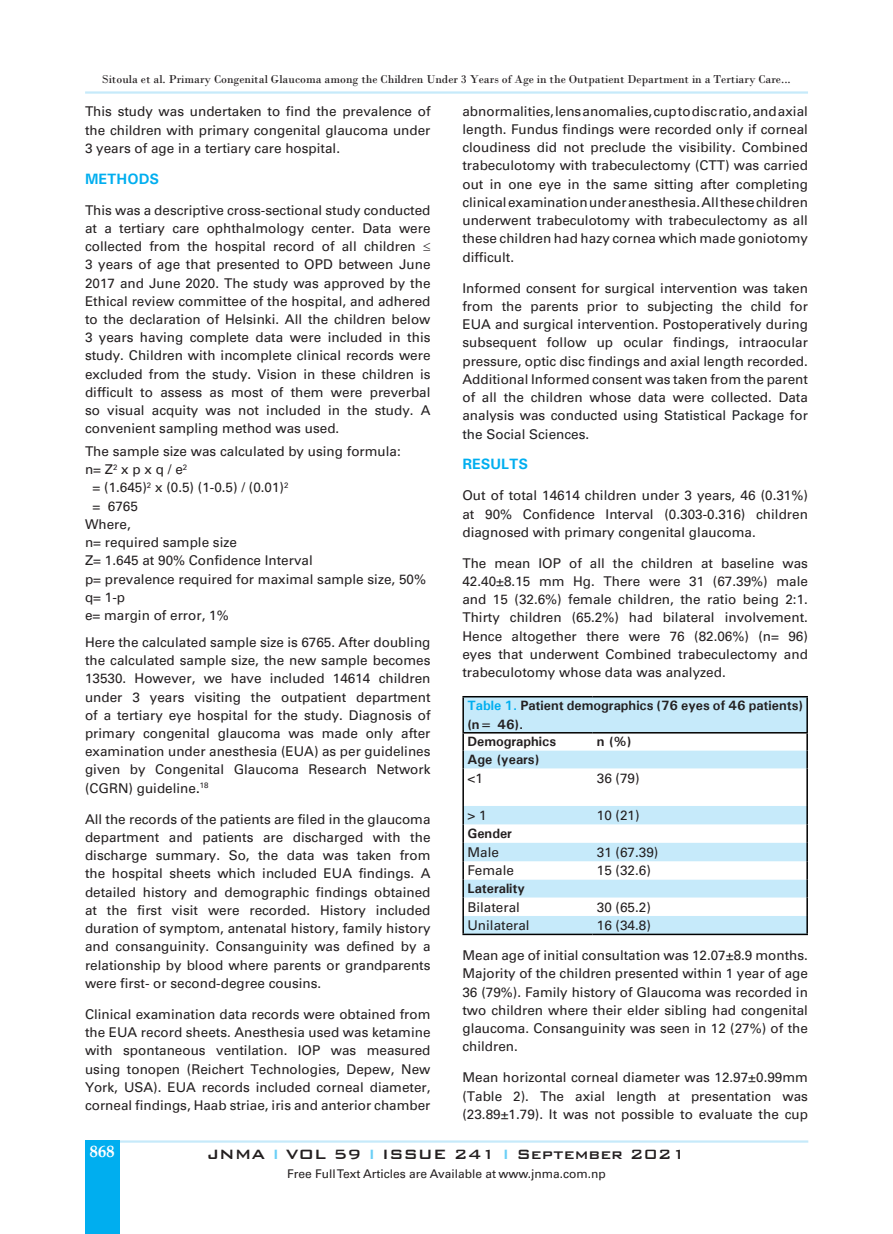
<style>
.page{position:relative;width:893px;height:1234px;background:#fff}
.page>*{position:absolute;margin:0;border:0;box-sizing:border-box;transform-origin:0 0}
.t1{font:500 18px "Bank Gothic BT";color:#231f20}
.t2{font:700 16.5px "Book Antiqua";color:#fff}
.Introduction{font:700 15px "Univers";color:#00aeef}
.Introduction-2{font:500 13.5px/18.3px "Univers";color:#231f20;text-align:justify}
.Introduction-3{font:700 13.5px/18.1px "Univers";color:#231f20}
.Introduction-4{font:12px "Bodoni";color:#231f20}
.t3{font:500 12px "Univers";color:#231f20}
.s1{color:#000}
.s2{color:#202124}
.s3{color:#00aeef}
.s4{color:#6bcff6}
</style>
<div class="page">
<hr style="left:85px;top:91px;width:723px;height:3px;background:#c6eafa">
<hr style="left:85px;top:1140px;width:723px;height:2px;background:#c6eafa">
<div style="left:85px;top:1140px;width:35px;height:93px;background:#00aeef"></div>
<svg style="left:464px;top:697px;width:342px;height:236px;fill:#c6eafa"></svg>
<hr style="left:462px;top:695px;width:131px;height:2px;background:#000">
<hr style="left:462px;top:697px;width:2px;height:34px;background:#000">
<hr style="left:593px;top:695px;width:215px;height:2px;background:#000">
<hr style="left:806px;top:697px;width:2px;height:34px;background:#000">
<hr style="left:462px;top:731px;width:131px;height:2px;background:#000">
<hr style="left:593px;top:731px;width:215px;height:2px;background:#000">
<svg style="left:462px;top:733px;width:2px;height:35px"></svg>
<svg style="left:806px;top:733px;width:2px;height:35px"></svg>
<hr style="left:462px;top:768px;width:2px;height:37px;background:#000">
<hr style="left:806px;top:768px;width:2px;height:37px;background:#000">
<svg style="left:462px;top:805px;width:2px;height:128px"></svg>
<svg style="left:806px;top:805px;width:2px;height:128px"></svg>
<hr style="left:462px;top:933px;width:131px;height:1px;background:#000">
<hr style="left:593px;top:933px;width:215px;height:1px;background:#000">
<p class="Introduction-4" style="left:102px;top:72px;width:690px">Sitoula et al. Primary Congenital Glaucoma among the Children Under 3 Years of Age in the Outpatient Department in a Tertiary Care...</p>
<p class="Introduction-2" style="left:85px;top:102px;width:347px">This study was undertaken to find the prevalence of the children with primary congenital glaucoma under 3 years of age in a tertiary care hospital.</p>
<p class="Introduction" style="left:85px;top:169px;width:76px">METHODS</p>
<p class="Introduction-2" style="left:85px;top:201px;width:347px">This was a descriptive cross-sectional study conducted at a tertiary care ophthalmology center. Data were collected from the hospital record of all children ≤ 3 years of age that presented to OPD between June 2017 and June 2020. The study was approved by the Ethical review committee of the hospital, and adhered to the declaration of Helsinki. All the children below 3 years having complete data were included in this study. Children with incomplete clinical records were excluded from the study. Vision in these children is difficult to assess as most of them were preverbal so visual acquity was not included in the study. A convenient sampling method was used.</p>
<p class="Introduction-2" style="left:85px;top:442px;width:317px">The sample size was calculated by using formula:</p>
<p class="Introduction-2" style="left:85px;top:460px;width:104px">n= Z<sup>2</sup> x p x q / e<sup>2</sup></p>
<p class="Introduction-2" style="left:93px;top:478px;width:197px">= (1.645)<sup>2</sup> x (0.5) (1-0.5) / (0.01)<sup>2</sup></p>
<p class="Introduction-2" style="left:93px;top:496px;width:47px">= 6765</p>
<p class="Introduction-2" style="left:85px;top:515px;width:47px">Where,</p>
<p class="Introduction-2" style="left:85px;top:533px;width:153px">n= required sample size</p>
<p class="Introduction-2" style="left:85px;top:551px;width:229px">Z= 1.645 at 90% Confidence Interval</p>
<p class="Introduction-2" style="left:85px;top:569px;width:342px">p= prevalence required for maximal sample size, 50%</p>
<p class="Introduction-2" style="left:85px;top:587px;width:42px">q= 1-p</p>
<p class="Introduction-2" style="left:85px;top:606px;width:145px">e= margin of error, 1%</p>
<p class="Introduction-2" style="left:85px;top:632px;width:347px">Here the calculated sample size is 6765. After doubling the calculated sample size, the new sample becomes 13530. However, we have included 14614 children under 3 years visiting the outpatient department of a tertiary eye hospital for the study. Diagnosis of primary congenital glaucoma was made only after examination under anesthesia (EUA) as per guidelines given by Congenital Glaucoma Research Network (CGRN) guideline<span class="s1">.</span><sup>18</sup></p>
<p class="Introduction-2" style="left:85px;top:809px;width:347px">All the records of the patients are filed in the glaucoma department and patients are discharged with the discharge summary. So, the data was taken from the hospital sheets which included EUA findings. A detailed history and demographic findings obtained at the first visit were recorded. History included duration of symptom, antenatal history, family history and consanguinity. Consanguinity was defined by a relationship by blood where parents or grandparents were first- or second-degree cousins.</p>
<p class="Introduction-2" style="left:85px;top:1004px;width:347px">Clinical examination data records were obtained from the EUA record sheets. Anesthesia used was ketamine with spontaneous ventilation. IOP was measured using tonopen (Reichert Technologies, Depew, New York, USA). EUA records included corneal diameter, corneal findings, Haab striae, iris and anterior chamber</p>
<p class="Introduction-2" style="left:462px;top:102px;width:347px">abnormalities, lens anomalies, cup to disc ratio, and axial length. Fundus findings were recorded only if corneal cloudiness did not preclude the visibility. Combined trabeculotomy with trabeculectomy (CTT) was carried out in one eye in the same sitting after completing clinical examination under anesthesia. All these children underwent trabeculotomy with trabeculectomy as all these children had hazy cornea which made goniotomy difficult.</p>
<p class="Introduction-2" style="left:462px;top:278px;width:347px">Informed consent for surgical intervention was taken from the parents prior to subjecting the child for EUA and surgical intervention. Postoperatively during subsequent follow up ocular findings, intraocular pressure, optic disc findings and axial length recorded.<br>Additional Informed consent was taken from the parent of all the children whose data were collected. Data analysis was conducted using <span class="s2">Statistical Package for the Social Sciences.</span></p>
<p class="Introduction" style="left:462px;top:454px;width:67px">RESULTS</p>
<p class="Introduction-2" style="left:462px;top:486px;width:347px">Out of total 14614 children under 3 years, 46 (0.31%) at 90% Confidence Interval (0.303-0.316) children diagnosed with primary congenital glaucoma.</p>
<p class="Introduction-2" style="left:462px;top:553px;width:347px">The mean IOP of all the children at baseline was 42.40±8.15 mm Hg. There were 31 (67.39%) male and 15 (32.6%) female children, the ratio being 2:1.<br>Thirty children (65.2%) had bilateral involvement.<br>Hence altogether there were 76 (82.06%) (n= 96) eyes that underwent Combined trabeculectomy and trabeculotomy whose data was analyzed.</p>
<p class="Introduction-3" style="left:467px;top:696px;width:337px"><span class="s3">Table 1.</span> Patient demographics (76 eyes of 46 patients) (n= 46).</p>
<p class="Introduction-3" style="left:467px;top:732px;width:90px">Demographics</p>
<p class="Introduction-3" style="left:597px;top:732px;width:36px">n (%)</p>
<p class="Introduction-3" style="left:467px;top:750px;width:73px">Age (years)</p>
<p class="Introduction-2" style="left:467px;top:768px;width:17px">&lt;1</p>
<p class="Introduction-2" style="left:597px;top:768px;width:44px">36 (79)</p>
<p class="Introduction-2" style="left:467px;top:806px;width:21px">&gt; 1</p>
<p class="Introduction-2" style="left:597px;top:805px;width:44px">10 (21)</p>
<p class="Introduction-3" style="left:467px;top:823px;width:46px">Gender</p>
<p class="Introduction-2" style="left:467px;top:842px;width:33px">Male</p>
<p class="Introduction-2" style="left:597px;top:842px;width:63px">31 (67.39)</p>
<p class="Introduction-2" style="left:467px;top:861px;width:48px">Female</p>
<p class="Introduction-2" style="left:597px;top:861px;width:56px">15 (32.6)</p>
<p class="Introduction-3" style="left:467px;top:879px;width:59px">Laterality</p>
<p class="Introduction-2" style="left:467px;top:897px;width:54px">Bilateral</p>
<p class="Introduction-2" style="left:597px;top:897px;width:56px">30 (65.2)</p>
<p class="Introduction-2" style="left:467px;top:916px;width:64px">Unilateral</p>
<p class="Introduction-2" style="left:597px;top:916px;width:56px">16 (34.8)</p>
<p class="Introduction-2" style="left:462px;top:946px;width:347px">Mean age of initial consultation was 12.07±8.9 months.<br>Majority of the children presented within 1 year of age 36 (79%). Family history of Glaucoma was recorded in two children where their elder sibling had congenital glaucoma. Consanguinity was seen in 12 (27%) of the children.</p>
<p class="Introduction-2" style="left:462px;top:1068px;width:347px">Mean horizontal corneal diameter was 12.97±0.99mm (Table 2). The axial length at presentation was (23.89±1.79). It was not possible to evaluate the cup</p>
<p class="t2" style="left:90px;top:1139px;width:26px">868</p>
<h1 class="t1" style="left:207px;top:1143px;width:480px">JNMA <span class="s4">I</span> VOL 59 <span class="s4">I</span> ISSUE 241 <span class="s4">I</span> September 2021</h1>
<p class="t3" style="left:287px;top:1166px;width:320px">Free Full Text Articles are Available at www.jnma.com.np</p>
</div>
